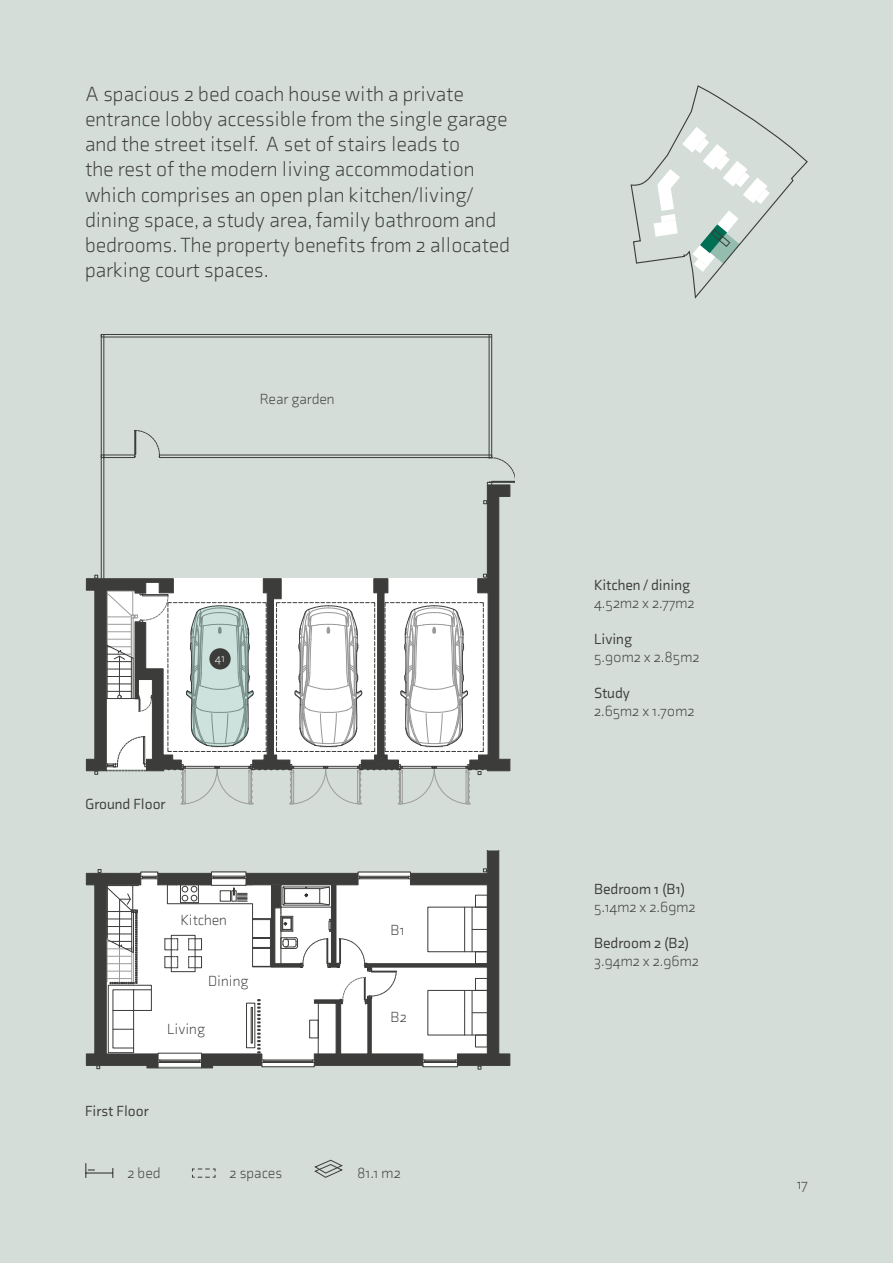
<style>
.page{position:relative;width:893px;height:1263px;background:#d4ddd7}
.page>*{position:absolute;margin:0;border:0;box-sizing:border-box;transform-origin:0 0}
.t1{font:300 21px/25.2px "Axia";color:#3c3c3b}
.t2{font:300 15px "Axia";color:#3c3c3b}
.t3{font:15px "Axia";color:#3c3c3b}
.t4{font:300 12px "Axia";color:#fff}
</style>
<div class="page">
<svg style="left:85px;top:1163px;width:28px;height:15px"></svg>
<svg style="left:192px;top:1168px;width:24px;height:10px"></svg>
<div style="left:101px;top:334px;width:391px;height:3px;border:1px solid #3c3c3b"></div>
<hr style="left:101px;top:334px;width:1px;height:124px;background:#3c3c3b">
<hr style="left:104px;top:334px;width:1px;height:124px;background:#3c3c3b">
<hr style="left:489px;top:334px;width:1px;height:124px;background:#3c3c3b">
<hr style="left:491px;top:334px;width:1px;height:124px;background:#3c3c3b">
<svg style="left:86px;top:430px;width:429px;height:375px"></svg>
<svg style="left:86px;top:850px;width:424px;height:219px"></svg>
<div style="left:171px;top:935px;width:24px;height:37px;border:1px solid #3c3c3b"></div>
<div style="left:309px;top:1020px;width:9px;height:18px;border:1px solid #3c3c3b"></div>
<svg style="left:314px;top:1159px;width:29px;height:19px"></svg>
<svg style="left:630px;top:85px;width:178px;height:214px"></svg>
<div style="left:209px;top:648px;width:22px;height:21px;background:#3c3c3b;border-radius:50%"></div>
<p class="t1" style="left:85px;top:81px;width:426px">A spacious 2 bed coach house with a private entrance lobby accessible from the single garage and the street itself. A set of stairs leads to<br>the rest of the modern living accommodation which comprises an open plan kitchen/living/ dining space, a study area, family bathroom and bedrooms. The property benefits from 2 allocated parking court spaces.</p>
<p class="t2" style="left:260px;top:390px;width:76px">Rear garden</p>
<p class="t4" style="left:215px;top:651px;width:12px">41</p>
<p class="t3" style="left:85px;top:795px;width:82px">Ground Floor</p>
<p class="t2" style="left:180px;top:911px;width:48px">Kitchen</p>
<p class="t2" style="left:208px;top:972px;width:42px">Dining</p>
<p class="t2" style="left:167px;top:1020px;width:40px">Living</p>
<p class="t3" style="left:85px;top:1102px;width:65px">First Floor</p>
<p class="t2" style="left:128px;top:1164px;width:34px">2 bed</p>
<p class="t2" style="left:230px;top:1164px;width:54px">2 spaces</p>
<p class="t2" style="left:391px;top:921px;width:16px">B1</p>
<p class="t2" style="left:391px;top:1008px;width:18px">B2</p>
<p class="t2" style="left:357px;top:1164px;width:45px">81.1 m2</p>
<p class="t3" style="left:594px;top:576px;width:98px">Kitchen / dining</p>
<p class="t2" style="left:594px;top:594px;width:102px">4.52m2 x 2.77m2</p>
<p class="t3" style="left:594px;top:630px;width:40px">Living</p>
<p class="t2" style="left:594px;top:648px;width:107px">5.90m2 x 2.85m2</p>
<p class="t3" style="left:594px;top:684px;width:37px">Study</p>
<p class="t2" style="left:594px;top:702px;width:102px">2.65m2 x 1.70m2</p>
<p class="t3" style="left:594px;top:880px;width:93px">Bedroom 1 (B1)</p>
<p class="t2" style="left:594px;top:898px;width:103px">5.14m2 x 2.69m2</p>
<p class="t3" style="left:594px;top:934px;width:97px">Bedroom 2 (B2)</p>
<p class="t2" style="left:594px;top:952px;width:106px">3.94m2 x 2.96m2</p>
<p class="t2" style="left:797px;top:1175px;width:13px">17</p>
</div>
